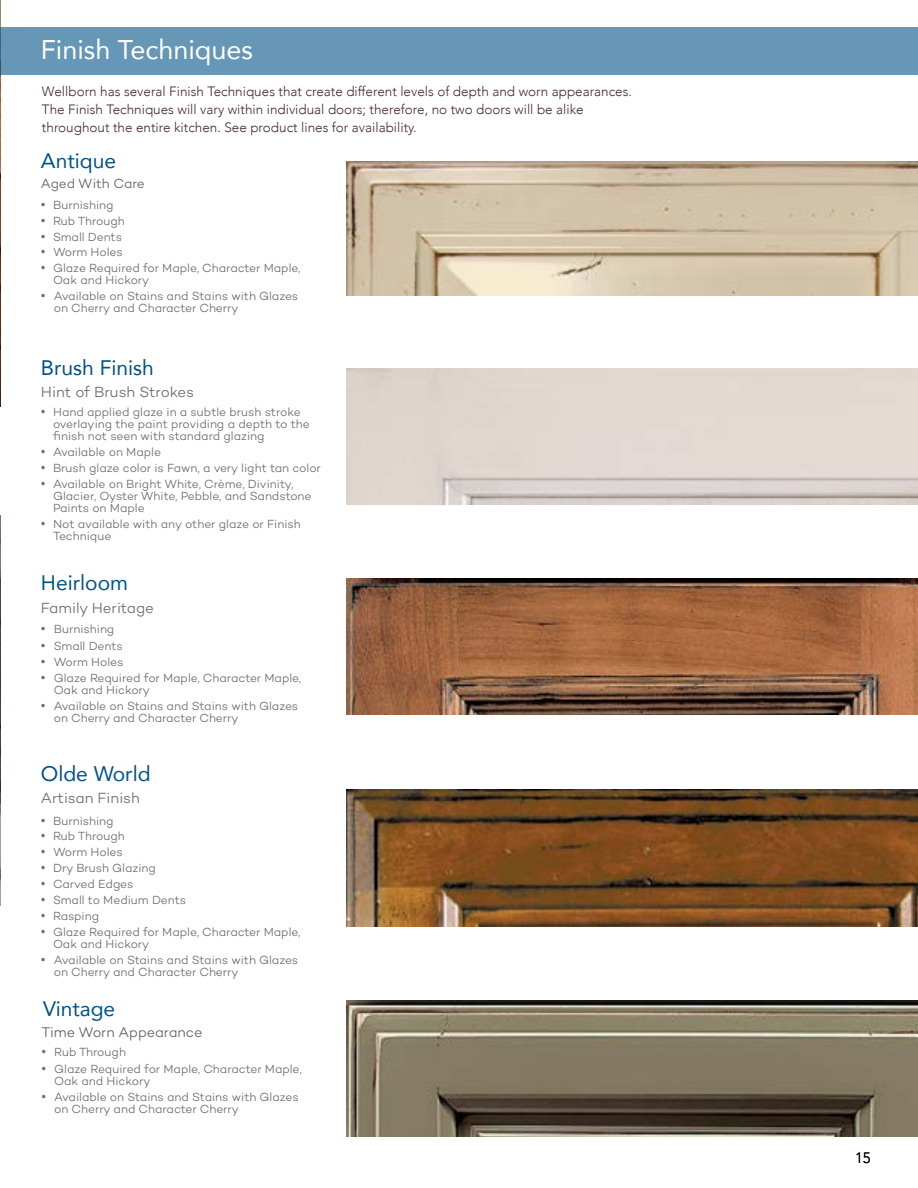
<style>
.page{position:relative;width:918px;height:1188px;background:#fff}
.page>*{position:absolute;margin:0;border:0;box-sizing:border-box;transform-origin:0 0}
.t1{font:27px "Avenir";color:#fff}
.t2{font:21px "Avenir";color:#005288}
.t3{font:300 15px "Campton";color:#6d6e71}
.t4{font:300 15px "Avenir";color:#000}
.t5{font:300 14.25px "Campton";letter-spacing:-.005em;color:#636466}
.t6{font:300 13.5px/18px "Avenir";color:#472a2b}
.t7{font:300 13.5px "Campton";letter-spacing:-.01em;color:#636466}
.t8{font:300 12px/12px "Campton";color:#6d6e71}
.s1{font-size:15px}
</style>
<div class="page">
<img style="left:0;top:0;width:1px;height:407px">
<img style="left:0;top:515px;width:1px;height:390px">
<div style="left:0;top:27px;width:918px;height:47px;background:#6697b7"></div>
<img style="left:346px;top:579px;width:572px;height:135px">
<img style="left:347px;top:1000px;width:571px;height:136px">
<img style="left:346px;top:162px;width:572px;height:134px">
<img style="left:346px;top:789px;width:572px;height:137px">
<h1 class="t1" style="left:41px;top:28px;width:214px">Finish Techniques</h1>
<p class="t6" style="left:42px;top:82px;width:592px">Wellborn has several Finish Techniques that create different levels of depth and worn appearances.<br>The Finish Techniques will vary within individual doors; therefore, no two doors will be alike throughout the entire kitchen. See product lines for availability.</p>
<h2 class="t2" style="left:41px;top:144px;width:77px">Antique</h2>
<p class="t7" style="left:41px;top:175px;width:105px">Aged With Care</p>
<p class="t8" style="left:41px;top:199px;width:74px"><span class="s1">•</span> Burnishing</p>
<p class="t8" style="left:41px;top:214px;width:85px"><span class="s1">•</span> Rub Through</p>
<p class="t8" style="left:41px;top:230px;width:83px"><span class="s1">•</span> Small Dents</p>
<p class="t8" style="left:41px;top:246px;width:83px"><span class="s1">•</span> Worm Holes</p>
<p class="t8" style="left:53px;top:262px;width:249px;text-indent:-12px"><span class="s1">•</span> Glaze Required for Maple, Character Maple,<br>Oak and Hickory</p>
<p class="t8" style="left:54px;top:290px;width:246px;text-indent:-13px"><span class="s1">•</span> Available on Stains and Stains with Glazes on Cherry and Character Cherry</p>
<h2 class="t2" style="left:41px;top:351px;width:114px">Brush Finish</h2>
<p class="t3" style="left:41px;top:383px;width:155px">Hint of Brush Strokes</p>
<p class="t8" style="left:53px;top:406px;width:258px;text-indent:-12px"><span class="s1">•</span> Hand applied glaze in a subtle brush stroke overlaying the paint providing a depth to the finish not seen with standard glazing</p>
<p class="t8" style="left:41px;top:446px;width:122px"><span class="s1">•</span> Available on Maple</p>
<p class="t8" style="left:41px;top:462px;width:281px"><span class="s1">•</span> Brush glaze color is Fawn, a very light tan color</p>
<p class="t8" style="left:53px;top:478px;width:260px;text-indent:-12px"><span class="s1">•</span> Available on Bright White, Crème, Divinity,<br>Glacier, Oyster White, Pebble, and Sandstone<br>Paints on Maple</p>
<p class="t8" style="left:53px;top:517px;width:249px;text-indent:-12px"><span class="s1">•</span> Not available with any other glaze or Finish<br>Technique</p>
<h2 class="t2" style="left:41px;top:566px;width:89px">Heirloom</h2>
<p class="t3" style="left:41px;top:599px;width:115px">Family Heritage</p>
<p class="t8" style="left:41px;top:623px;width:75px"><span class="s1">•</span> Burnishing</p>
<p class="t8" style="left:41px;top:639px;width:83px"><span class="s1">•</span> Small Dents</p>
<p class="t8" style="left:41px;top:655px;width:84px"><span class="s1">•</span> Worm Holes</p>
<p class="t8" style="left:54px;top:671px;width:249px;text-indent:-13px"><span class="s1">•</span> Glaze Required for Maple, Character Maple,<br>Oak and Hickory</p>
<p class="t8" style="left:54px;top:700px;width:246px;text-indent:-13px"><span class="s1">•</span> Available on Stains and Stains with Glazes on Cherry and Character Cherry</p>
<h2 class="t2" style="left:41px;top:756px;width:111px">Olde World</h2>
<p class="t8" style="left:41px;top:814px;width:74px"><span class="s1">•</span> Burnishing</p>
<p class="t8" style="left:41px;top:830px;width:85px"><span class="s1">•</span> Rub Through</p>
<p class="t8" style="left:41px;top:846px;width:83px"><span class="s1">•</span> Worm Holes</p>
<p class="t8" style="left:41px;top:862px;width:117px"><span class="s1">•</span> Dry Brush Glazing</p>
<p class="t8" style="left:41px;top:878px;width:94px"><span class="s1">•</span> Carved Edges</p>
<p class="t8" style="left:41px;top:894px;width:147px"><span class="s1">•</span> Small to Medium Dents</p>
<p class="t8" style="left:41px;top:910px;width:60px"><span class="s1">•</span> Rasping</p>
<p class="t8" style="left:53px;top:925px;width:249px;text-indent:-12px"><span class="s1">•</span> Glaze Required for Maple, Character Maple,<br>Oak and Hickory</p>
<p class="t8" style="left:54px;top:953px;width:246px;text-indent:-13px"><span class="s1">•</span> Available on Stains and Stains with Glazes on Cherry and Character Cherry</p>
<p class="t3" style="left:41px;top:789px;width:100px">Artisan Finish</p>
<h2 class="t2" style="left:43px;top:992px;width:73px">Vintage</h2>
<p class="t5" style="left:41px;top:1023px;width:163px">Time Worn Appearance</p>
<p class="t8" style="left:41px;top:1046px;width:86px"><span class="s1">•</span> Rub Through</p>
<p class="t8" style="left:54px;top:1062px;width:249px;text-indent:-13px"><span class="s1">•</span> Glaze Required for Maple, Character Maple,<br>Oak and Hickory</p>
<p class="t8" style="left:54px;top:1090px;width:246px;text-indent:-13px"><span class="s1">•</span> Available on Stains and Stains with Glazes on Cherry and Character Cherry</p>
<p class="t4" style="left:855px;top:1148px;width:17px">15</p>
</div>
